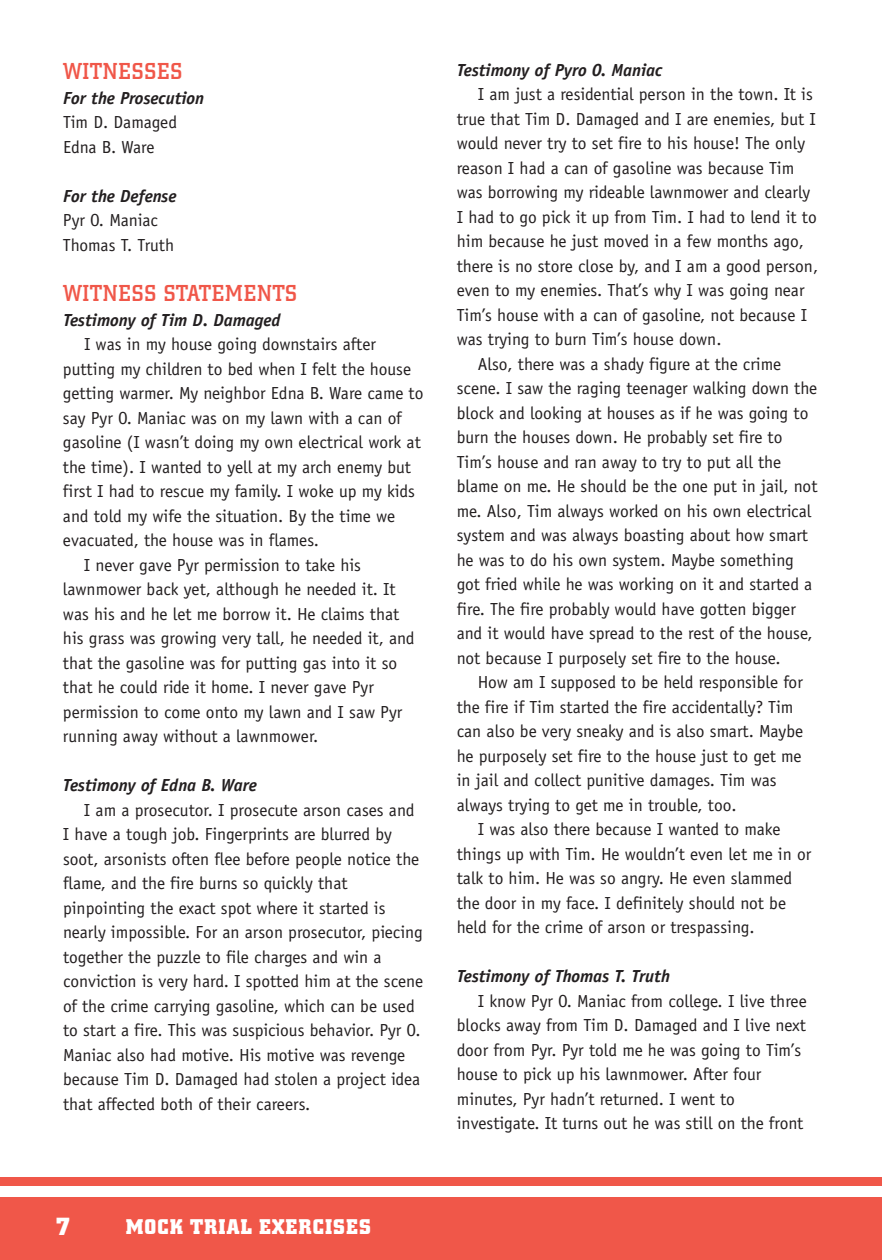
<style>
.page{position:relative;width:882px;height:1260px;background:#fff}
.page>*{position:absolute;margin:0;border:0;box-sizing:border-box;transform-origin:0 0}
.t1{font:700 24.5px "City";color:#fff}
.t2{font:500 22.75px "City";letter-spacing:.045em;color:#f05749}
.t3{font:700 21px "City";letter-spacing:.06em;color:#fff}
.t4{font:17.5px/24.5px "Officina Sans";color:#231f20}
.t5{font:italic 700 17.5px "Officina Sans";color:#231f20}
</style>
<div class="page">
<div style="left:0;top:1197px;width:882px;height:63px;background:#f05749"></div>
<div style="left:0;top:1177px;width:882px;height:8px;background:#f05749"></div>
<h2 class="t2" style="left:63px;top:63px;width:121px">WITNESSES</h2>
<p class="t5" style="left:63px;top:91px;width:143px">For the Prosecution</p>
<p class="t4" style="left:63px;top:111px;width:116px">Tim D. Damaged<br>Edna B. Ware</p>
<p class="t5" style="left:63px;top:189px;width:115px">For the Defense</p>
<p class="t4" style="left:63px;top:209px;width:113px">Pyr O. Maniac<br>Thomas T. Truth</p>
<h2 class="t2" style="left:63px;top:285px;width:235px">WITNESS STATEMENTS</h2>
<p class="t5" style="left:63px;top:313px;width:219px">Testimony of Tim D. Damaged</p>
<p class="t4" style="left:84px;top:334px;width:294px">I was in my house going downstairs after</p>
<p class="t4" style="left:63px;top:358px;width:350px">putting my children to bed when I felt the house</p>
<p class="t4" style="left:63px;top:383px;width:362px">getting warmer. My neighbor Edna B. Ware came to</p>
<p class="t4" style="left:63px;top:407px;width:340px">say Pyr O. Maniac was on my lawn with a can of</p>
<p class="t4" style="left:63px;top:432px;width:359px">gasoline (I wasn’t doing my own electrical work at</p>
<p class="t4" style="left:63px;top:456px;width:350px">the time). I wanted to yell at my arch enemy but</p>
<p class="t4" style="left:63px;top:481px;width:353px">first I had to rescue my family. I woke up my kids</p>
<p class="t4" style="left:63px;top:505px;width:334px">and told my wife the situation. By the time we</p>
<p class="t4" style="left:63px;top:530px;width:258px">evacuated, the house was in flames.</p>
<p class="t4" style="left:84px;top:554px;width:279px">I never gave Pyr permission to take his</p>
<p class="t4" style="left:63px;top:579px;width:334px">lawnmower back yet, although he needed it. It</p>
<p class="t4" style="left:63px;top:603px;width:338px">was his and he let me borrow it. He claims that</p>
<p class="t4" style="left:63px;top:628px;width:353px">his grass was growing very tall, he needed it, and</p>
<p class="t4" style="left:63px;top:652px;width:336px">that the gasoline was for putting gas into it so</p>
<p class="t4" style="left:63px;top:677px;width:312px">that he could ride it home. I never gave Pyr</p>
<p class="t4" style="left:63px;top:701px;width:341px">permission to come onto my lawn and I saw Pyr</p>
<p class="t4" style="left:63px;top:726px;width:257px">running away without a lawnmower.</p>
<p class="t5" style="left:63px;top:779px;width:195px">Testimony of Edna B. Ware</p>
<p class="t4" style="left:63px;top:799px;width:362px;text-indent:21px">I am a prosecutor. I prosecute arson cases and I have a tough job. Fingerprints are blurred by soot, arsonists often flee before people notice the flame, and the fire burns so quickly that pinpointing the exact spot where it started is nearly impossible. For an arson prosecutor, piecing together the puzzle to file charges and win a conviction is very hard. I spotted him at the scene of the crime carrying gasoline, which can be used to start a fire. This was suspicious behavior. Pyr O.<br>Maniac also had motive. His motive was revenge because Tim D. Damaged had stolen a project idea that affected both of their careers.</p>
<h1 class="t1" style="left:56px;top:1218px;width:16px">7</h1>
<p class="t3" style="left:126px;top:1219px;width:246px">MOCK TRIAL EXERCISES</p>
<p class="t5" style="left:457px;top:63px;width:207px">Testimony of Pyro O. Maniac</p>
<p class="t4" style="left:478px;top:83px;width:337px">I am just a residential person in the town. It is</p>
<p class="t4" style="left:457px;top:108px;width:361px">true that Tim D. Damaged and I are enemies, but I</p>
<p class="t4" style="left:457px;top:132px;width:350px">would never try to set fire to his house! The only</p>
<p class="t4" style="left:457px;top:157px;width:339px">reason I had a can of gasoline was because Tim</p>
<p class="t4" style="left:457px;top:181px;width:355px">was borrowing my rideable lawnmower and clearly</p>
<p class="t4" style="left:457px;top:206px;width:362px">I had to go pick it up from Tim. I had to lend it to</p>
<p class="t4" style="left:457px;top:230px;width:349px">him because he just moved in a few months ago,</p>
<p class="t4" style="left:457px;top:255px;width:363px">there is no store close by, and I am a good person,</p>
<p class="t4" style="left:457px;top:279px;width:349px">even to my enemies. That’s why I was going near</p>
<p class="t4" style="left:457px;top:304px;width:352px">Tim’s house with a can of gasoline, not because I</p>
<p class="t4" style="left:457px;top:328px;width:266px">was trying to burn Tim’s house down.</p>
<p class="t4" style="left:478px;top:353px;width:305px">Also, there was a shady figure at the crime</p>
<p class="t4" style="left:457px;top:377px;width:362px">scene. I saw the raging teenager walking down the</p>
<p class="t4" style="left:457px;top:402px;width:353px">block and looking at houses as if he was going to</p>
<p class="t4" style="left:457px;top:426px;width:327px">burn the houses down. He probably set fire to</p>
<p class="t4" style="left:457px;top:451px;width:326px">Tim’s house and ran away to try to put all the</p>
<p class="t4" style="left:457px;top:475px;width:362px">blame on me. He should be the one put in jail, not</p>
<p class="t4" style="left:457px;top:500px;width:356px">me. Also, Tim always worked on his own electrical</p>
<p class="t4" style="left:457px;top:524px;width:353px">system and was always boasting about how smart</p>
<p class="t4" style="left:457px;top:549px;width:339px">he was to do his own system. Maybe something</p>
<p class="t4" style="left:457px;top:573px;width:357px">got fried while he was working on it and started a</p>
<p class="t4" style="left:457px;top:598px;width:341px">fire. The fire probably would have gotten bigger</p>
<p class="t4" style="left:457px;top:622px;width:357px">and it would have spread to the rest of the house,</p>
<p class="t4" style="left:457px;top:647px;width:325px">not because I purposely set fire to the house.</p>
<p class="t4" style="left:478px;top:671px;width:327px">How am I supposed to be held responsible for</p>
<p class="t4" style="left:457px;top:696px;width:338px">the fire if Tim started the fire accidentally? Tim</p>
<p class="t4" style="left:457px;top:720px;width:348px">can also be very sneaky and is also smart. Maybe</p>
<p class="t4" style="left:457px;top:745px;width:346px">he purposely set fire to the house just to get me</p>
<p class="t4" style="left:457px;top:769px;width:321px">in jail and collect punitive damages. Tim was</p>
<p class="t4" style="left:457px;top:794px;width:282px">always trying to get me in trouble, too.</p>
<p class="t4" style="left:478px;top:818px;width:304px">I was also there because I wanted to make</p>
<p class="t4" style="left:457px;top:843px;width:356px">things up with Tim. He wouldn’t even let me in or</p>
<p class="t4" style="left:457px;top:867px;width:337px">talk to him. He was so angry. He even slammed</p>
<p class="t4" style="left:457px;top:892px;width:331px">the door in my face. I definitely should not be</p>
<p class="t4" style="left:457px;top:916px;width:299px">held for the crime of arson or trespassing.</p>
<p class="t5" style="left:457px;top:970px;width:215px">Testimony of Thomas T. Truth</p>
<p class="t4" style="left:457px;top:990px;width:352px;text-indent:21px">I know Pyr O. Maniac from college. I live three blocks away from Tim D. Damaged and I live next door from Pyr. Pyr told me he was going to Tim’s house to pick up his lawnmower. After four minutes, Pyr hadn’t returned. I went to investigate. It turns out he was still on the front</p>
</div>
